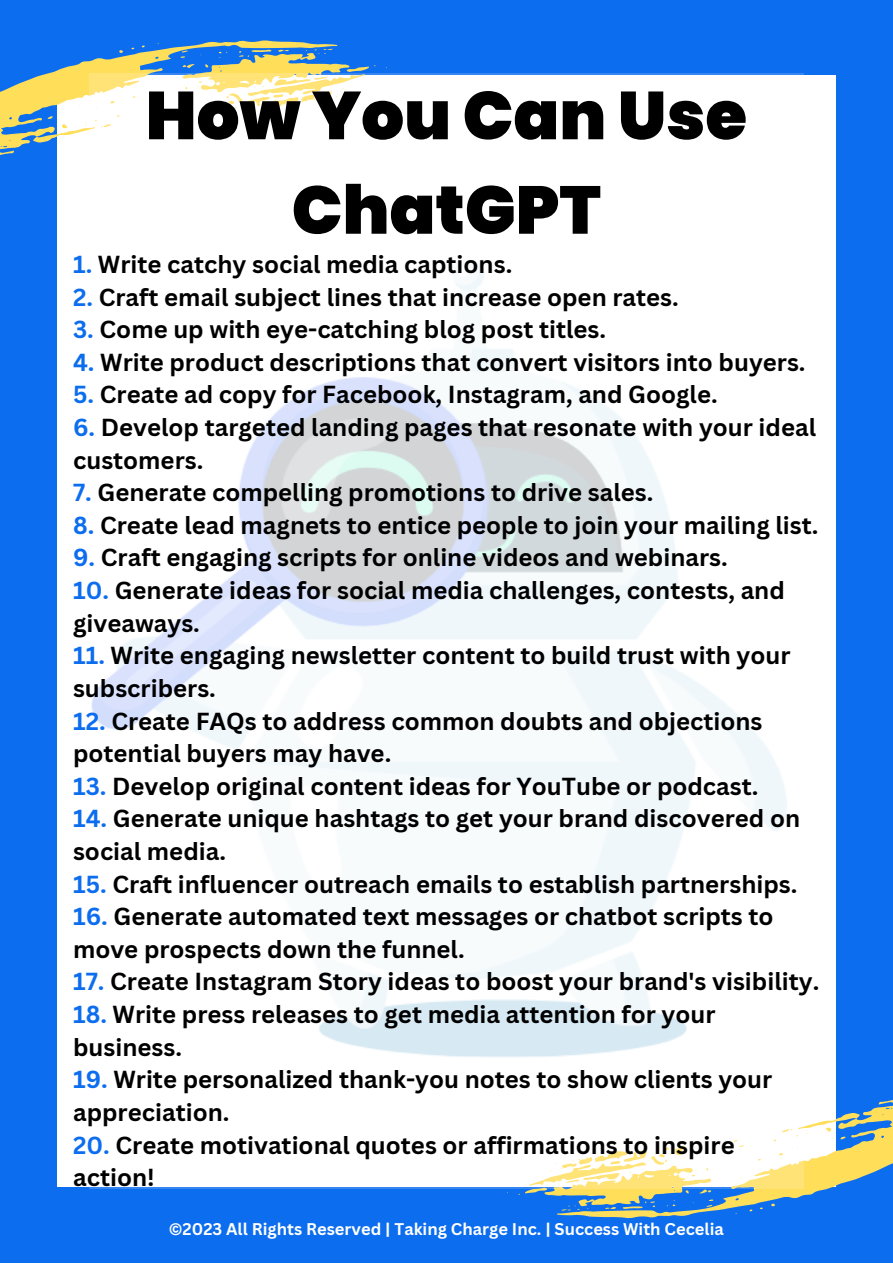
<style>
.page{position:relative;width:893px;height:1264px;background:#fff}
.page>*{position:absolute;margin:0;border:0;box-sizing:border-box;transform-origin:0 0}
.t1{font:900 67.5px/94.3px "Poppins";color:#000;text-align:center}
.t2{font:700 24px/32.5px "Canva Sans";color:#000}
.t3{font:700 16.5px "Canva Sans";color:#fff}
.s1{color:#0c6def}
</style>
<div class="page">
<div style="left:0;top:0;width:892px;height:1262px;background:#0c6def"></div>
<div style="left:57px;top:75px;width:778px;height:1112px;background:#fff"></div>
<svg style="left:0;top:46px;width:175px;height:109px"></svg>
<svg style="left:119px;top:50px;width:4px;height:3px"></svg>
<svg style="left:33px;top:116px;width:56px;height:29px"></svg>
<svg style="left:175px;top:40px;width:201px;height:33px"></svg>
<svg style="left:718px;top:1083px;width:174px;height:131px"></svg>
<svg style="left:770px;top:1203px;width:5px;height:3px"></svg>
<svg style="left:759px;top:1206px;width:4px;height:3px"></svg>
<svg style="left:803px;top:1110px;width:57px;height:31px"></svg>
<svg style="left:518px;top:1188px;width:200px;height:31px"></svg>
<img style="left:89px;top:73px;width:714px;height:1115px">
<p class="t1" style="left:146px;top:68px;width:602px">How You Can Use<br>ChatGPT</p>
<p class="t2" style="left:73px;top:247px;width:440px"><span class="s1">1.</span> Write catchy social media captions.</p>
<p class="t2" style="left:73px;top:280px;width:607px"><span class="s1">2.</span> Craft email subject lines that increase open rates.</p>
<p class="t2" style="left:73px;top:312px;width:534px"><span class="s1">3.</span> Come up with eye-catching blog post titles.</p>
<p class="t2" style="left:73px;top:345px;width:734px"><span class="s1">4.</span> Write product descriptions that convert visitors into buyers.</p>
<p class="t2" style="left:73px;top:378px;width:646px"><span class="s1">5.</span> Create ad copy for Facebook, Instagram, and Google.</p>
<p class="t2" style="left:73px;top:410px;width:744px"><span class="s1">6.</span> Develop targeted landing pages that resonate with your ideal customers.</p>
<p class="t2" style="left:73px;top:475px;width:581px"><span class="s1">7.</span> Generate compelling promotions to drive sales.</p>
<p class="t2" style="left:73px;top:508px;width:746px"><span class="s1">8.</span> Create lead magnets to entice people to join your mailing list.</p>
<p class="t2" style="left:73px;top:541px;width:656px"><span class="s1">9.</span> Craft engaging scripts for online videos and webinars.</p>
<p class="t2" style="left:73px;top:573px;width:713px"><span class="s1">10.</span> Generate ideas for social media challenges, contests, and giveaways.</p>
<p class="t2" style="left:73px;top:638px;width:718px"><span class="s1">11.</span> Write engaging newsletter content to build trust with your subscribers.</p>
<p class="t2" style="left:73px;top:704px;width:691px"><span class="s1">12.</span> Create FAQs to address common doubts and objections potential buyers may have.</p>
<p class="t2" style="left:73px;top:769px;width:686px"><span class="s1">13.</span> Develop original content ideas for YouTube or podcast.</p>
<p class="t2" style="left:73px;top:801px;width:728px"><span class="s1">14.</span> Generate unique hashtags to get your brand discovered on social media.</p>
<p class="t2" style="left:73px;top:867px;width:725px"><span class="s1">15.</span> Craft influencer outreach emails to establish partnerships.</p>
<p class="t2" style="left:73px;top:899px;width:702px"><span class="s1">16.</span> Generate automated text messages or chatbot scripts to move prospects down the funnel.</p>
<p class="t2" style="left:73px;top:964px;width:747px"><span class="s1">17.</span> Create Instagram Story ideas to boost your brand's visibility.</p>
<p class="t2" style="left:73px;top:997px;width:644px"><span class="s1">18.</span> Write press releases to get media attention for your business.</p>
<p class="t2" style="left:73px;top:1062px;width:700px"><span class="s1">19.</span> Write personalized thank-you notes to show clients your appreciation.</p>
<p class="t2" style="left:73px;top:1127px;width:663px"><span class="s1">20.</span> Create motivational quotes or affirmations to inspire action!</p>
<p class="t3" style="left:169px;top:1217px;width:556px">©2023 All Rights Reserved | Taking Charge Inc. | Success With Cecelia</p>
</div>
